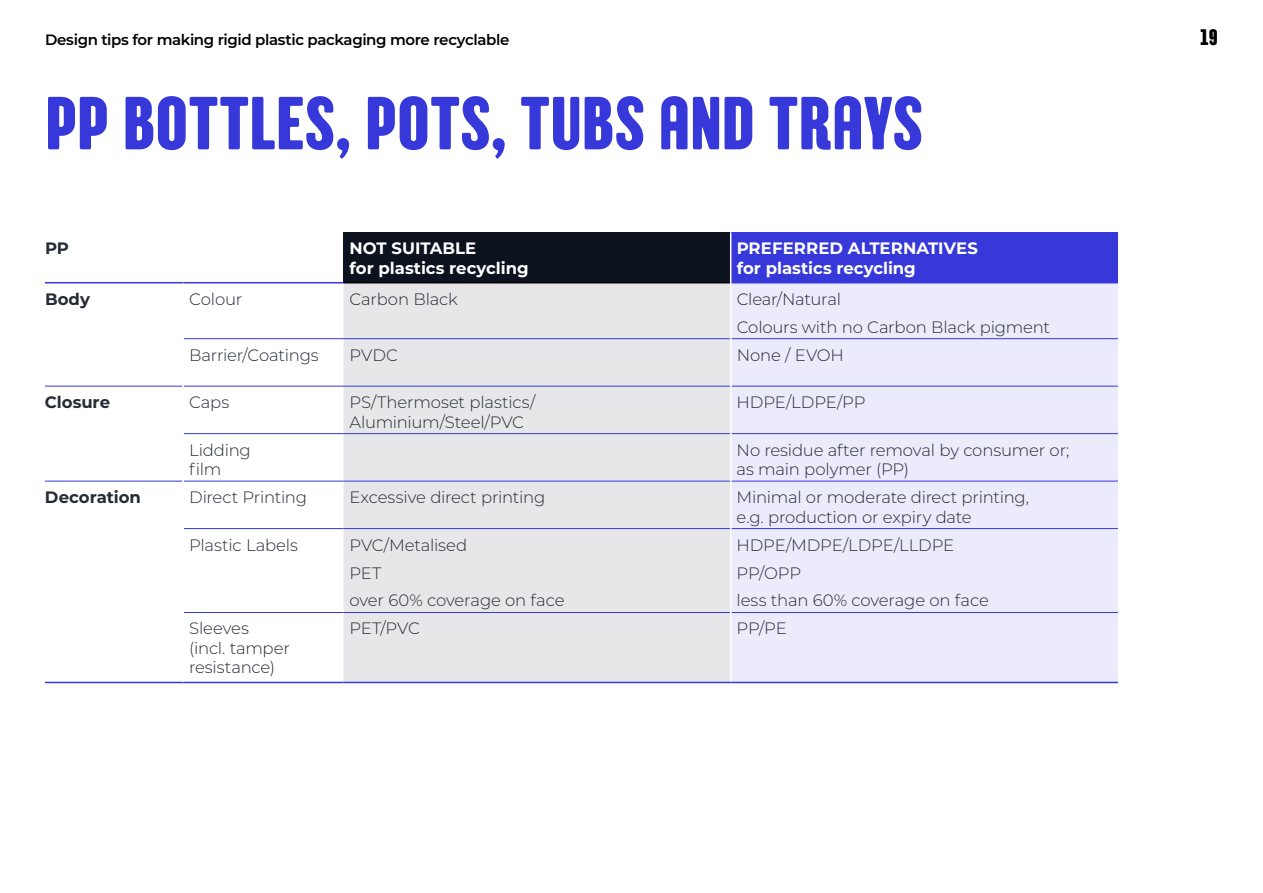
<style>
.page{position:relative;width:1263px;height:893px;background:#fff}
.page>*{position:absolute;margin:0;border:0;box-sizing:border-box;transform-origin:0 0}
.t1{font:75px "TT Berlinerins Grotesk";color:#3638d9}
.t2{font:22.5px "TT Berlinerins Grotesk";color:#000}
.t3{font:300 16.5px/19.5px "Montserrat";letter-spacing:-.01em;color:#252a35}
.t4{font:700 16.5px/19.5px "Montserrat";color:#fff}
.t5{font:700 16.5px "Montserrat";color:#252a35}
.t6{font:600 15px "Montserrat";letter-spacing:-.025em;color:#000}
</style>
<div class="page">
<div style="left:343px;top:232px;width:388px;height:51px;background:#0d121f"></div>
<div style="left:731px;top:232px;width:387px;height:51px;background:#3638d9"></div>
<div style="left:343px;top:283px;width:387px;height:399px;background:#e7e7e9"></div>
<div style="left:731px;top:283px;width:387px;height:399px;background:#ebebfb"></div>
<hr style="left:45px;top:386px;width:137px;height:1px;background:#3638d9">
<hr style="left:184px;top:386px;width:159px;height:1px;background:#3638d9">
<hr style="left:343px;top:386px;width:387px;height:1px;background:#3638d9">
<hr style="left:731px;top:386px;width:387px;height:1px;background:#3638d9">
<hr style="left:184px;top:433px;width:159px;height:1px;background:#3638d9">
<hr style="left:343px;top:433px;width:387px;height:1px;background:#3638d9">
<hr style="left:731px;top:433px;width:387px;height:1px;background:#3638d9">
<hr style="left:45px;top:481px;width:137px;height:1px;background:#3638d9">
<hr style="left:184px;top:481px;width:159px;height:1px;background:#3638d9">
<hr style="left:343px;top:481px;width:387px;height:1px;background:#3638d9">
<hr style="left:731px;top:481px;width:387px;height:1px;background:#3638d9">
<hr style="left:184px;top:338px;width:159px;height:1px;background:#3638d9">
<hr style="left:343px;top:338px;width:387px;height:1px;background:#3638d9">
<hr style="left:731px;top:338px;width:387px;height:1px;background:#3638d9">
<hr style="left:184px;top:528px;width:159px;height:1px;background:#3638d9">
<hr style="left:343px;top:528px;width:387px;height:1px;background:#3638d9">
<hr style="left:731px;top:528px;width:387px;height:1px;background:#3638d9">
<hr style="left:45px;top:282px;width:138px;height:1px;background:#3638d9">
<hr style="left:183px;top:282px;width:160px;height:1px;background:#3638d9">
<hr style="left:183px;top:682px;width:160px;height:1px;background:#3638d9">
<hr style="left:45px;top:682px;width:138px;height:1px;background:#3638d9">
<hr style="left:184px;top:612px;width:159px;height:1px;background:#3638d9">
<hr style="left:343px;top:612px;width:387px;height:1px;background:#3638d9">
<hr style="left:731px;top:612px;width:387px;height:1px;background:#3638d9">
<hr style="left:343px;top:282px;width:387px;height:1px;background:#000">
<hr style="left:730px;top:232px;width:1px;height:51px;background:#fff">
<hr style="left:343px;top:682px;width:388px;height:1px;background:#3638d9">
<hr style="left:731px;top:682px;width:387px;height:1px;background:#3638d9">
<p class="t6" style="left:45px;top:29px;width:466px">Design tips for making rigid plastic packaging more recyclable</p>
<h2 class="t2" style="left:1200px;top:23px;width:19px">19</h2>
<h1 class="t1" style="left:45px;top:76px;width:879px">PP BOTTLES, POTS, TUBS AND TRAYS</h1>
<p class="t5" style="left:45px;top:236px;width:26px">PP</p>
<p class="t4" style="left:349px;top:238px;width:181px">NOT SUITABLE<br>for plastics recycling</p>
<p class="t4" style="left:737px;top:238px;width:243px">PREFERRED ALTERNATIVES for plastics recycling</p>
<p class="t5" style="left:45px;top:287px;width:46px">Body</p>
<p class="t3" style="left:189px;top:289px;width:55px">Colour</p>
<p class="t3" style="left:349px;top:289px;width:110px">Carbon Black</p>
<p class="t3" style="left:737px;top:284px;width:315px;line-height:27.9px">Clear/Natural<br>Colours with no Carbon Black pigment</p>
<p class="t3" style="left:189px;top:344px;width:131px">Barrier/Coatings</p>
<p class="t3" style="left:349px;top:344px;width:50px">PVDC</p>
<p class="t3" style="left:737px;top:344px;width:109px">None / EVOH</p>
<p class="t5" style="left:45px;top:390px;width:67px">Closure</p>
<p class="t3" style="left:189px;top:392px;width:42px">Caps</p>
<p class="t3" style="left:349px;top:392px;width:187px">PS/Thermoset plastics/<br>Aluminium/Steel/PVC</p>
<p class="t3" style="left:737px;top:392px;width:130px">HDPE/LDPE/PP</p>
<p class="t3" style="left:189px;top:439px;width:63px">Lidding film</p>
<p class="t3" style="left:737px;top:439px;width:334px">No residue after removal by consumer or; as main polymer (PP)</p>
<p class="t5" style="left:45px;top:485px;width:97px">Decoration</p>
<p class="t3" style="left:189px;top:487px;width:120px">Direct Printing</p>
<p class="t3" style="left:349px;top:487px;width:197px">Excessive direct printing</p>
<p class="t3" style="left:737px;top:487px;width:294px">Minimal or moderate direct printing, e.g. production or expiry date</p>
<p class="t3" style="left:189px;top:534px;width:110px">Plastic Labels</p>
<p class="t3" style="left:349px;top:534px;width:119px">PVC/Metalised</p>
<p class="t3" style="left:737px;top:534px;width:219px">HDPE/MDPE/LDPE/LLDPE</p>
<p class="t3" style="left:349px;top:562px;width:34px">PET</p>
<p class="t3" style="left:737px;top:562px;width:66px">PP/OPP</p>
<p class="t3" style="left:349px;top:590px;width:217px">over 60% coverage on face</p>
<p class="t3" style="left:737px;top:590px;width:254px">less than 60% coverage on face</p>
<p class="t3" style="left:189px;top:618px;width:102px">Sleeves<br>(incl. tamper resistance)</p>
<p class="t3" style="left:349px;top:618px;width:72px">PET/PVC</p>
<p class="t3" style="left:737px;top:618px;width:52px">PP/PE</p>
</div>
